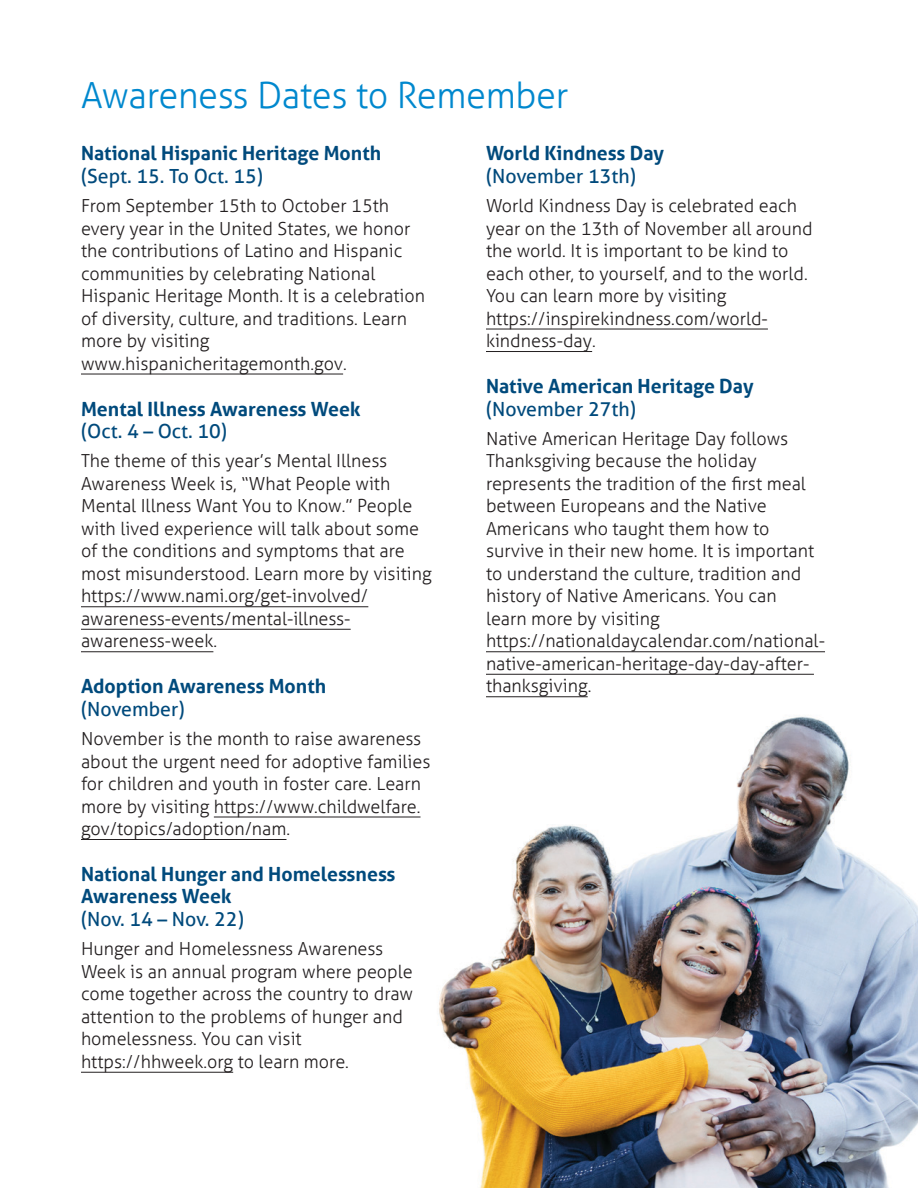
<style>
.page{position:relative;width:918px;height:1188px;background:#fff}
.page>*{position:absolute;margin:0;border:0;box-sizing:border-box;transform-origin:0 0}
.t1{font:300 36px "Aller";letter-spacing:-.01em;color:#0088ce}
.Subhead{font:700 19.5px/22.5px "Aller";color:#004a7c}
.Body_copy{font:300 18px/22.5px "Aller";color:#231f20}
.s1{font-weight:400}
</style>
<div class="page">
<img style="left:439px;top:716px;width:479px;height:472px">
<hr style="left:81px;top:374px;width:262px;height:1px;background:#231f20">
<hr style="left:81px;top:607px;width:287px;height:1px;background:#231f20">
<hr style="left:81px;top:629px;width:270px;height:1px;background:#231f20">
<hr style="left:81px;top:652px;width:132px;height:1px;background:#231f20">
<hr style="left:214px;top:817px;width:207px;height:1px;background:#231f20">
<hr style="left:81px;top:839px;width:205px;height:1px;background:#231f20">
<hr style="left:81px;top:1072px;width:152px;height:1px;background:#231f20">
<hr style="left:486px;top:329px;width:282px;height:1px;background:#231f20">
<hr style="left:486px;top:351px;width:106px;height:1px;background:#231f20">
<hr style="left:486px;top:652px;width:339px;height:1px;background:#231f20">
<hr style="left:486px;top:674px;width:328px;height:1px;background:#231f20">
<hr style="left:486px;top:697px;width:102px;height:1px;background:#231f20">
<p class="t1" style="left:81px;top:73px;width:489px">Awareness Dates to Remember</p>
<p class="Subhead" style="left:81px;top:142px;width:302px">National Hispanic Heritage Month <span class="s1">(Sept. 15. To Oct. 15)</span></p>
<p class="Body_copy" style="left:81px;top:194px;width:346px">From September 15th to October 15th every year in the United States, we honor the contributions of Latino and Hispanic communities by celebrating National Hispanic Heritage Month. It is a celebration of diversity, culture, and traditions. Learn more by visiting www.hispanicheritagemonth.gov.</p>
<p class="Subhead" style="left:81px;top:397px;width:281px">Mental Illness Awareness Week <span class="s1">(Oct. 4 – Oct. 10)</span></p>
<p class="Body_copy" style="left:81px;top:450px;width:352px">The theme of this year’s Mental Illness Awareness Week is, “What People with Mental Illness Want You to Know.” People with lived experience will talk about some of the conditions and symptoms that are most misunderstood. Learn more by visiting https://www.nami.org/get-involved/ awareness-events/mental-illness&shy;awareness-week.</p>
<p class="Subhead" style="left:81px;top:675px;width:247px">Adoption Awareness Month <span class="s1">(November)</span></p>
<p class="Body_copy" style="left:81px;top:727px;width:351px">November is the month to raise awareness about the urgent need for adoptive families for children and youth in foster care. Learn more by visiting https://www.childwelfare. gov/topics/adoption/nam.</p>
<p class="Subhead" style="left:81px;top:863px;width:316px">National Hunger and Homelessness<br>Awareness Week<br><span class="s1">(Nov. 14 – Nov. 22)</span></p>
<p class="Body_copy" style="left:81px;top:938px;width:334px">Hunger and Homelessness Awareness Week is an annual program where people come together across the country to draw attention to the problems of hunger and homelessness. You can visit https://hhweek.org to learn more.</p>
<p class="Subhead" style="left:486px;top:142px;width:180px">World Kindness Day <span class="s1">(November 13th)</span></p>
<p class="Body_copy" style="left:486px;top:194px;width:328px">World Kindness Day is celebrated each year on the 13th of November all around the world. It is important to be kind to each other, to yourself, and to the world.<br>You can learn more by visiting https://inspirekindness.com/world&shy;kindness-day.</p>
<p class="Subhead" style="left:486px;top:375px;width:269px">Native American Heritage Day <span class="s1">(November 27th)</span></p>
<p class="Body_copy" style="left:486px;top:427px;width:341px">Native American Heritage Day follows Thanksgiving because the holiday represents the tradition of the first meal between Europeans and the Native Americans who taught them how to survive in their new home. It is important to understand the culture, tradition and history of Native Americans. You can<br>learn more by visiting https://nationaldaycalendar.com/national&shy;native-american-heritage-day-day-after&shy;thanksgiving.</p>
</div>
